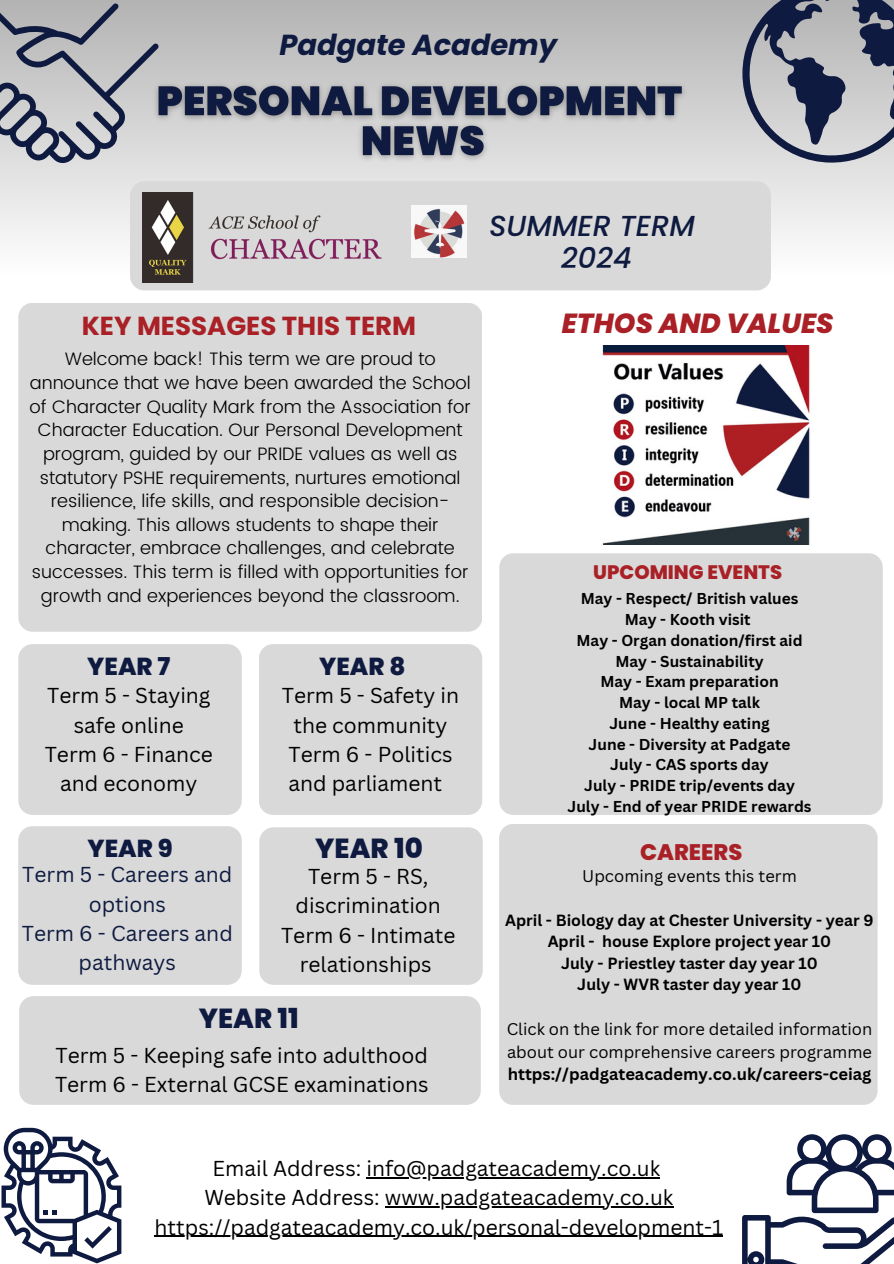
<style>
.page{position:relative;width:894px;height:1264px;background:#fff}
.page>*{position:absolute;margin:0;border:0;box-sizing:border-box;transform-origin:0 0}
.t1{font:italic 700 28.95px "Poppins";color:#0e1a3f}
.t2{font:italic 500 28.95px/32.7px "Poppins";color:#0e1a3f;text-align:center}
.t3{font:italic 800 27.6px "Poppins";color:#a92026}
.t4{font:800 27.6px "Poppins";color:#0e1a3f}
.t5{font:700 26.1px "Poppins";color:#a92026}
.t6{font:800 24.6px "Poppins";color:#0e1a3f}
.t7{font:800 22.5px "Poppins";color:#a92026}
.t8{font:21px/29.2px "Canva Sans";color:#000;text-align:center}
.t9{font:21px/29.2px "Canva Sans";color:#0e1a3f;text-align:center}
.t10{font:800 19.5px "Poppins";color:#a92026}
.t11{font:300 18px/23.7px "Poppins";color:#000;text-align:center}
.t12{font:16.5px "Canva Sans";color:#000}
.t13{font:700 16.5px "Canva Sans";color:#000}
.t14{font:700 15.75px "Canva Sans";color:#000}
.t15{font:700 15.3px "Canva Sans";color:#000}
</style>
<div class="page">
<div style="left:18px;top:303px;width:464px;height:328px;background:#d9d9d9;border-radius:14px"></div>
<div style="left:18px;top:644px;width:224px;height:171px;background:#d9d9d9;border-radius:14px"></div>
<div style="left:499px;top:553px;width:383px;height:262px;background:#d9d9d9;border-radius:14px"></div>
<div style="left:18px;top:826px;width:224px;height:158px;background:#d9d9d9;border-radius:14px"></div>
<div style="left:0;top:0;width:893px;height:272px;background:linear-gradient(to bottom,#b3b3b3,#fdfdfd)"></div>
<div style="left:259px;top:644px;width:223px;height:171px;background:#d9d9d9;border-radius:14px"></div>
<div style="left:259px;top:827px;width:223px;height:157px;background:#d9d9d9;border-radius:14px"></div>
<div style="left:19px;top:996px;width:461px;height:108px;background:#d9d9d9;border-radius:14px"></div>
<div style="left:499px;top:824px;width:378px;height:280px;background:#d9d9d9;border-radius:14px"></div>
<svg style="left:742px;top:0;width:151px;height:163px;background:#8f929e"></svg>
<svg style="left:0;top:3px;width:158px;height:160px;background:#a3a6ad"></svg>
<svg style="left:742px;top:1134px;width:151px;height:129px"></svg>
<div style="left:130px;top:181px;width:640px;height:109px;background:#d9d9d9;border-radius:14px"></div>
<img style="left:411px;top:206px;width:55px;height:52px">
<img style="left:602px;top:345px;width:209px;height:199px">
<img style="left:142px;top:192px;width:240px;height:90px">
<svg style="left:1px;top:1127px;width:120px;height:136px"></svg>
<img style="left:147px;top:72px;width:546px;height:98px">
<hr style="left:366px;top:1177px;width:294px;height:1px;background:#000">
<hr style="left:385px;top:1206px;width:288px;height:1px;background:#000">
<hr style="left:154px;top:1235px;width:569px;height:1px;background:#000">
<h2 class="t1" style="left:279px;top:25px;width:279px">Padgate Academy</h2>
<p class="t2" style="left:489px;top:209px;width:207px">SUMMER TERM<br>2024</p>
<p class="t5" style="left:82px;top:307px;width:336px">KEY MESSAGES THIS TERM</p>
<h2 class="t3" style="left:561px;top:304px;width:273px">ETHOS AND VALUES</h2>
<p class="t11" style="left:29px;top:347px;width:443px">Welcome back! This term we are proud to announce that we have been awarded the School of Character Quality Mark from the Association for Character Education. Our Personal Development program, guided by our PRIDE values as well as statutory PSHE requirements, nurtures emotional resilience, life skills, and responsible decision&shy;making. This allows students to shape their character, embrace challenges, and celebrate successes. This term is filled with opportunities for growth and experiences beyond the classroom.</p>
<p class="t6" style="left:87px;top:649px;width:84px">YEAR 7</p>
<h5 class="t6" style="left:319px;top:649px;width:88px">YEAR 8</h5>
<h4 class="t8" style="left:45px;top:680px;width:170px">Term 5 - Staying safe online<br>Term 6 - Finance and economy</h4>
<h4 class="t8" style="left:282px;top:680px;width:179px">Term 5 - Safety in the community<br>Term 6 - Politics and parliament</h4>
<p class="t6" style="left:87px;top:830px;width:87px">YEAR 9</p>
<p class="t4" style="left:315px;top:829px;width:109px">YEAR 10</p>
<h4 class="t9" style="left:22px;top:859px;width:212px">Term 5 - Careers and options<br>Term 6 - Careers and pathways</h4>
<h6 class="t8" style="left:281px;top:861px;width:176px">Term 5 - RS, discrimination<br>Term 6 - Intimate relationships</h6>
<p class="t4" style="left:199px;top:999px;width:102px">YEAR 11</p>
<h2 class="t8" style="left:55px;top:1040px;width:375px;text-align:left">Term 5 - Keeping safe into adulthood<br>Term 6 - External GCSE examinations</h2>
<h2 class="t10" style="left:593px;top:558px;width:190px">UPCOMING EVENTS</h2>
<p class="t15" style="left:580px;top:588px;width:219px">May - Respect/ British values</p>
<p class="t15" style="left:624px;top:609px;width:127px">May - Kooth visit</p>
<p class="t15" style="left:576px;top:629px;width:227px">May - Organ donation/first aid</p>
<p class="t15" style="left:615px;top:650px;width:150px">May - Sustainability</p>
<p class="t15" style="left:600px;top:671px;width:180px">May - Exam preparation</p>
<p class="t15" style="left:619px;top:691px;width:142px">May - local MP talk</p>
<p class="t15" style="left:609px;top:712px;width:162px">June - Healthy eating</p>
<p class="t15" style="left:588px;top:733px;width:203px">June - Diversity at Padgate</p>
<p class="t15" style="left:610px;top:754px;width:160px">July - CAS sports day</p>
<h6 class="t15" style="left:584px;top:774px;width:212px">July - PRIDE trip/events day</h6>
<h6 class="t15" style="left:567px;top:795px;width:245px">July - End of year PRIDE rewards</h6>
<p class="t7" style="left:639px;top:835px;width:104px">CAREERS</p>
<p class="t12" style="left:582px;top:864px;width:216px">Upcoming events this term</p>
<p class="t14" style="left:505px;top:909px;width:370px">April - Biology day at Chester University - year 9</p>
<p class="t14" style="left:547px;top:930px;width:285px">April - house Explore project year 10</p>
<p class="t14" style="left:561px;top:951px;width:258px">July - Priestley taster day year 10</p>
<p class="t14" style="left:577px;top:973px;width:226px">July - WVR taster day year 10</p>
<p class="t12" style="left:506px;top:1017px;width:367px">Click on the link for more detailed information</p>
<h2 class="t12" style="left:507px;top:1039px;width:366px">about our comprehensive careers programme</h2>
<h6 class="t13" style="left:507px;top:1062px;width:365px">https://padgateacademy.co.uk/careers-ceiag</h6>
<h4 class="t8" style="left:212px;top:1153px;width:449px">Email Address: info@padgateacademy.co.uk</h4>
<h6 class="t8" style="left:204px;top:1182px;width:470px">Website Address: www.padgateacademy.co.uk</h6>
<p class="t8" style="left:154px;top:1211px;width:570px">https://padgateacademy.co.uk/personal-development-1</p>
</div>
